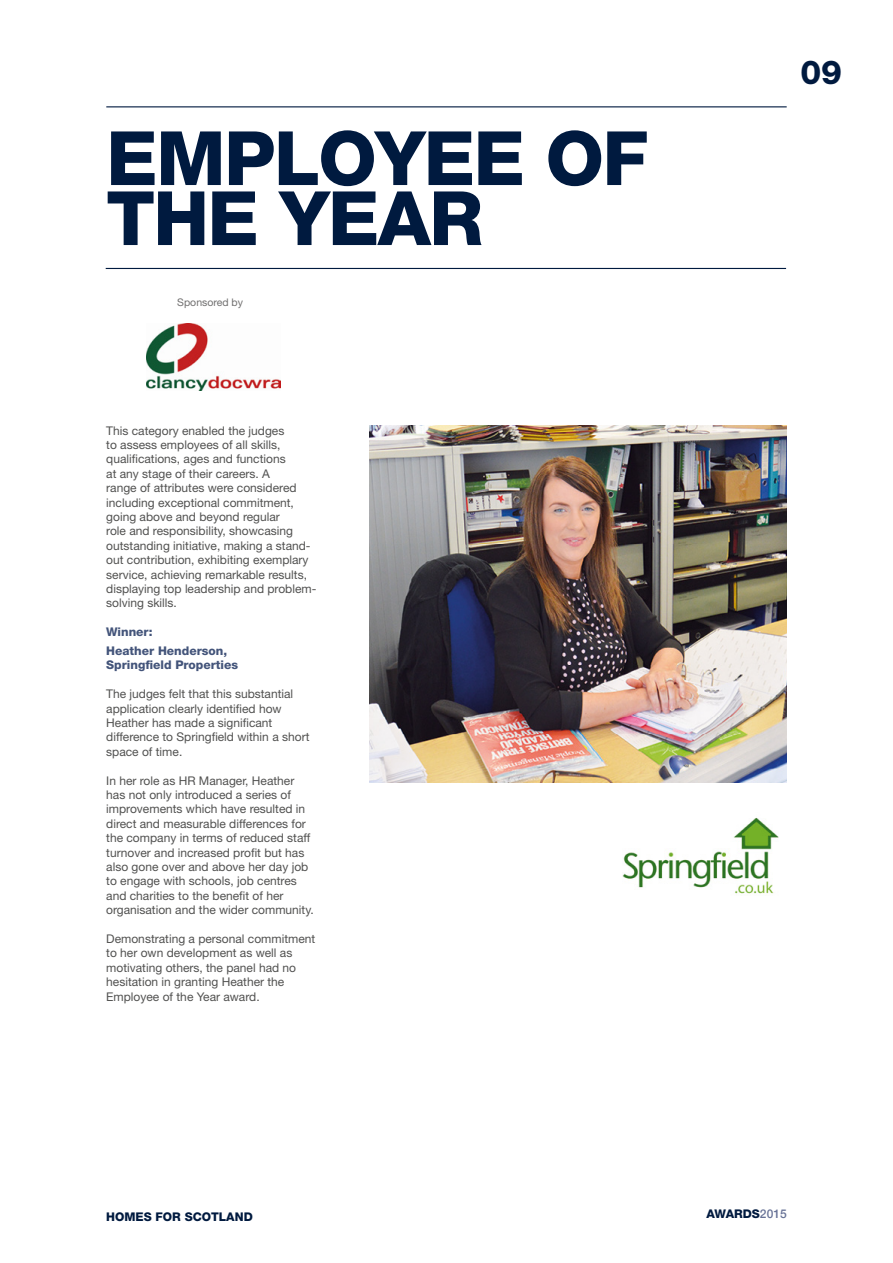
<style>
.page{position:relative;width:893px;height:1263px;background:#fff}
.page>*{position:absolute;margin:0;border:0;box-sizing:border-box;transform-origin:0 0}
.t1{font:800 75px/60px "Helvetica Neue";letter-spacing:-.02em;color:#001a3f}
.t2{font:800 33px "Helvetica Neue";color:#001a3f}
.t3{font:12px/14.4px "Helvetica Neue";color:#515150}
.t4{font:800 12px/18.6px "Helvetica Neue";color:#43547a}
.t5{font:800 12px "Helvetica Neue";color:#001a3f}
.t6{font:10.5px "Helvetica Neue";color:#706f6f}
.s1{font-weight:500;color:#687397}
</style>
<div class="page">
<img style="left:369px;top:425px;width:418px;height:358px">
<img style="left:622px;top:818px;width:157px;height:76px">
<hr style="left:106px;top:106px;width:681px;height:1px;background:#001a3f">
<img style="left:147px;top:323px;width:134px;height:67px">
<hr style="left:106px;top:268px;width:680px;height:1px;background:#001a3f">
<h1 class="t1" style="left:106px;top:128px;width:543px">EMPLOYEE OF<br>THE YEAR</h1>
<p class="t6" style="left:177px;top:296px;width:67px">Sponsored by</p>
<p class="t3" style="left:106px;top:423px;width:212px">This category enabled the judges<br>to assess employees of all skills, qualifications, ages and functions<br>at any stage of their careers. A<br>range of attributes were considered including exceptional commitment, going above and beyond regular<br>role and responsibility, showcasing outstanding initiative, making a stand&shy;out contribution, exhibiting exemplary service, achieving remarkable results, displaying top leadership and problem&shy;solving skills.</p>
<p class="t4" style="left:106px;top:623px;width:122px">Winner:<br>Heather Henderson,</p>
<p class="t4" style="left:106px;top:656px;width:133px">Springfield Properties</p>
<p class="t3" style="left:106px;top:686px;width:205px">The judges felt that this substantial application clearly identified how<br>Heather has made a significant difference to Springfield within a short space of time.</p>
<p class="t3" style="left:106px;top:773px;width:209px">In her role as HR Manager, Heather has not only introduced a series of improvements which have resulted in direct and measurable differences for the company in terms of reduced staff turnover and increased profit but has also gone over and above her day job to engage with schools, job centres and charities to the benefit of her organisation and the wider community.</p>
<p class="t3" style="left:106px;top:931px;width:210px">Demonstrating a personal commitment to her own development as well as motivating others, the panel had no hesitation in granting Heather the Employee of the Year award.</p>
<h2 class="t2" style="left:800px;top:52px;width:43px">09</h2>
<p class="t5" style="left:106px;top:1210px;width:148px">HOMES FOR SCOTLAND</p>
<p class="t5" style="left:706px;top:1206px;width:82px">AWARDS<span class="s1">2015</span></p>
</div>
